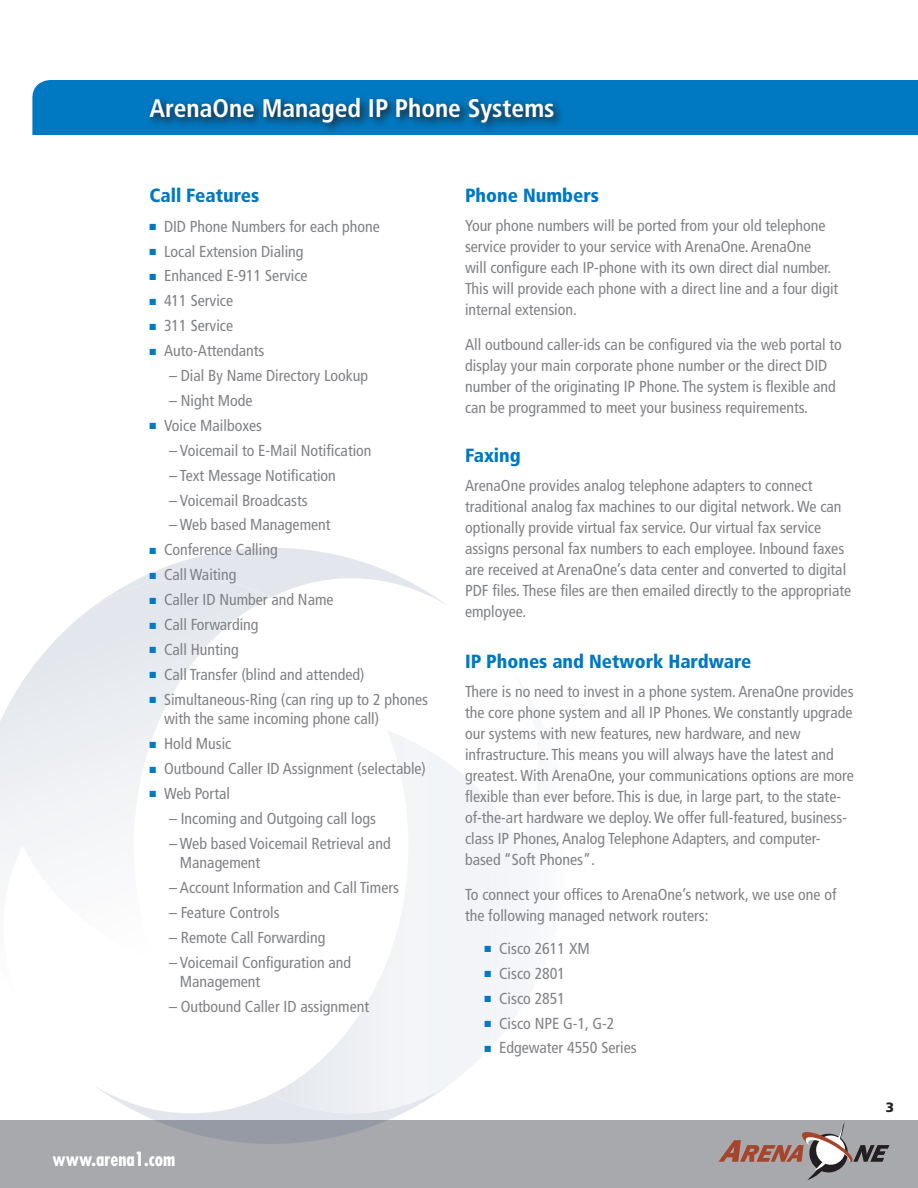
<style>
.page{position:relative;width:918px;height:1188px;background:#fff}
.page>*{position:absolute;margin:0;border:0;box-sizing:border-box;transform-origin:0 0}
.t1{font:700 condensed 25.5px "Frutiger";color:#fff}
.t2{font:900 condensed 19.05px "Frutiger";color:#0079c2}
.t3{font:700 condensed 19.05px "Futura";color:#fff}
.t4{font:condensed 15.9px/21px "Frutiger";color:#808285}
.t5{font:900 13.5px "Frutiger";color:#231f20}
.s1{color:#0079c2}
</style>
<div class="page">
<div style="left:0;top:1120px;width:918px;height:68px;background:#a8a9ad"></div>
<svg style="left:718px;top:1122px;width:171px;height:58px"></svg>
<svg style="left:96px;top:1087px;width:307px;height:57px"></svg>
<svg style="left:141px;top:548px;width:304px;height:56px"></svg>
<svg style="left:271px;top:731px;width:247px;height:382px"></svg>
<svg style="left:0;top:578px;width:271px;height:289px"></svg>
<div style="left:32px;top:80px;width:886px;height:55px;background:#0079c2"></div>
<svg style="left:146px;top:94px;width:419px;height:40px;background:#0569a5"></svg>
<p class="t1" style="left:150px;top:93px;width:407px">ArenaOne Managed IP Phone Systems</p>
<p class="t2" style="left:150px;top:184px;width:111px">Call Features</p>
<p class="t2" style="left:465px;top:184px;width:135px">Phone Numbers</p>
<p class="t4" style="left:150px;top:216px;width:232px"><span class="s1">■</span> DID Phone Numbers for each phone</p>
<p class="t4" style="left:150px;top:241px;width:156px"><span class="s1">■</span> Local Extension Dialing</p>
<p class="t4" style="left:150px;top:266px;width:160px"><span class="s1">■</span> Enhanced E-911 Service</p>
<p class="t4" style="left:150px;top:290px;width:85px"><span class="s1">■</span> 411 Service</p>
<p class="t4" style="left:150px;top:315px;width:85px"><span class="s1">■</span> 311 Service</p>
<p class="t4" style="left:150px;top:340px;width:116px"><span class="s1">■</span> Auto-Attendants</p>
<p class="t4" style="left:169px;top:365px;width:201px">– Dial By Name Directory Lookup</p>
<p class="t4" style="left:169px;top:390px;width:85px">– Night Mode</p>
<p class="t4" style="left:150px;top:415px;width:114px"><span class="s1">■</span> Voice Mailboxes</p>
<p class="t4" style="left:169px;top:440px;width:204px">– Voicemail to E-Mail Notification</p>
<p class="t4" style="left:169px;top:465px;width:168px">– Text Message Notification</p>
<p class="t4" style="left:169px;top:490px;width:140px">– Voicemail Broadcasts</p>
<p class="t4" style="left:169px;top:515px;width:163px">– Web based Management</p>
<p class="t4" style="left:150px;top:539px;width:130px"><span class="s1">■</span> Conference Calling</p>
<p class="t4" style="left:150px;top:564px;width:88px"><span class="s1">■</span> Call Waiting</p>
<p class="t4" style="left:150px;top:589px;width:186px"><span class="s1">■</span> Caller ID Number and Name</p>
<p class="t4" style="left:150px;top:614px;width:111px"><span class="s1">■</span> Call Forwarding</p>
<p class="t4" style="left:150px;top:639px;width:91px"><span class="s1">■</span> Call Hunting</p>
<p class="t4" style="left:150px;top:664px;width:216px"><span class="s1">■</span> Call Transfer (blind and attended)</p>
<p class="t4" style="left:164px;top:690px;width:266px;line-height:19.5px;text-indent:-15px"><span class="s1">■</span> Simultaneous-Ring (can ring up to 2 phones with the same incoming phone call)</p>
<p class="t4" style="left:150px;top:733px;width:83px"><span class="s1">■</span> Hold Music</p>
<p class="t4" style="left:150px;top:758px;width:278px"><span class="s1">■</span> Outbound Caller ID Assignment (selectable)</p>
<p class="t4" style="left:150px;top:783px;width:82px"><span class="s1">■</span> Web Portal</p>
<p class="t4" style="left:169px;top:808px;width:209px">– Incoming and Outgoing call logs</p>
<p class="t4" style="left:180px;top:834px;width:212px;line-height:19.5px;text-indent:-11px">– Web based Voicemail Retrieval and<br>Management</p>
<p class="t4" style="left:169px;top:877px;width:231px">– Account Information and Call Timers</p>
<p class="t4" style="left:169px;top:902px;width:112px">– Feature Controls</p>
<p class="t4" style="left:169px;top:927px;width:158px">– Remote Call Forwarding</p>
<p class="t4" style="left:180px;top:953px;width:173px;line-height:19.5px;text-indent:-11px">– Voicemail Configuration and<br>Management</p>
<p class="t4" style="left:169px;top:996px;width:202px">– Outbound Caller ID assignment</p>
<p class="t4" style="left:465px;top:216px;width:375px">Your phone numbers will be ported from your old telephone service provider to your service with ArenaOne. ArenaOne<br>will configure each IP-phone with its own direct dial number.<br>This will provide each phone with a direct line and a four digit internal extension.</p>
<p class="t4" style="left:465px;top:334px;width:378px">All outbound caller-ids can be configured via the web portal to display your main corporate phone number or the direct DID number of the originating IP Phone. The system is flexible and can be programmed to meet your business requirements.</p>
<p class="t2" style="left:465px;top:444px;width:57px">Faxing</p>
<p class="t4" style="left:465px;top:475px;width:388px">ArenaOne provides analog telephone adapters to connect traditional analog fax machines to our digital network. We can optionally provide virtual fax service. Our virtual fax service assigns personal fax numbers to each employee. Inbound faxes are received at ArenaOne’s data center and converted to digital PDF files. These files are then emailed directly to the appropriate employee.</p>
<p class="t2" style="left:465px;top:650px;width:288px">IP Phones and Network Hardware</p>
<p class="t4" style="left:465px;top:681px;width:390px">There is no need to invest in a phone system. ArenaOne provides the core phone system and all IP Phones. We constantly upgrade our systems with new features, new hardware, and new infrastructure. This means you will always have the latest and greatest. With ArenaOne, your communications options are more flexible than ever before. This is due, in large part, to the state&shy;of-the-art hardware we deploy. We offer full-featured, business&shy;class IP Phones, Analog Telephone Adapters, and computer&shy;based “Soft Phones”.</p>
<p class="t4" style="left:465px;top:884px;width:373px">To connect your offices to ArenaOne’s network, we use one of the following managed network routers:</p>
<p class="t4" style="left:485px;top:938px;width:107px"><span class="s1">■</span> Cisco 2611 XM</p>
<p class="t4" style="left:485px;top:963px;width:82px"><span class="s1">■</span> Cisco 2801</p>
<p class="t4" style="left:485px;top:988px;width:82px"><span class="s1">■</span> Cisco 2851</p>
<p class="t4" style="left:485px;top:1013px;width:131px"><span class="s1">■</span> Cisco NPE G-1, G-2</p>
<p class="t4" style="left:485px;top:1038px;width:154px"><span class="s1">■</span> Edgewater 4550 Series</p>
<p class="t3" style="left:53px;top:1147px;width:124px">www.arena1.com</p>
<p class="t5" style="left:886px;top:1099px;width:10px">3</p>
</div>
